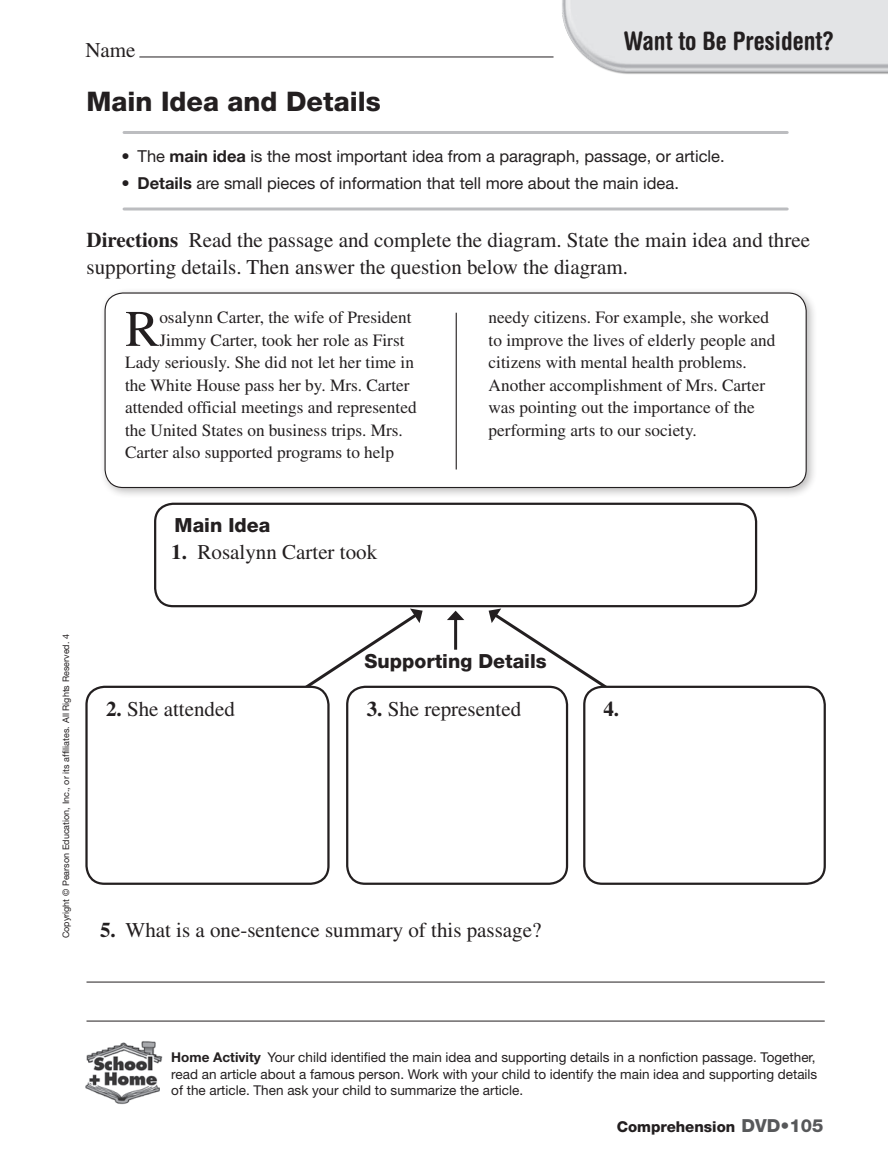
<style>
.page{position:relative;width:888px;height:1173px;background:#fff}
.page>*{position:absolute;margin:0;border:0;box-sizing:border-box;transform-origin:0 0}
.t1{font:51.3px "Times LT Std";color:#231f20}
.t2{font:800 27px "Helvetica Neue LT Std";color:#231f20}
.t3{font:700 condensed 25.5px "Helvetica Rounded LT Std";color:#231f20}
.t4{font:21px/27px "Times LT Std";color:#231f20}
.t5{font:700 21px "Times LT Std";color:#231f20}
.t6{font:800 19.5px "Helvetica Neue LT Std";color:#231f20}
.t7{font:17.25px/22.5px "Times LT Std";color:#231f20}
.t8{font:16.5px "Helvetica Neue LT Std";color:#231f20}
.t9{font:800 15px "Helvetica Neue LT Std";color:#231f20}
.t10{font:13.5px/16.5px "Helvetica Neue LT Std";color:#231f20}
.t11{font:9px "Helvetica Neue LT Std";color:#231f20}
.s1{font-weight:700}
.s2{font-size:18px;color:#57585a}
</style>
<div class="page">
<img style="left:85px;top:1041px;width:78px;height:64px">
<img style="left:550px;top:0;width:338px;height:74px">
<hr style="left:139px;top:57px;width:414px;height:1px;background:#231f20">
<hr style="left:86px;top:981px;width:738px;height:1px;background:#231f20">
<hr style="left:86px;top:1020px;width:738px;height:1px;background:#231f20">
<hr style="left:124px;top:131px;width:663px;height:3px;background:#bcbdc0">
<hr style="left:124px;top:207px;width:663px;height:3px;background:#bcbdc0">
<div style="left:99px;top:287px;width:718px;height:212px;background:#231f20;opacity:.3"></div>
<div style="left:105px;top:293px;width:701px;height:194px;background:#fff;border-radius:18px"></div>
<div style="left:104px;top:292px;width:702px;height:196px;border:1px solid #231f20;border-radius:18px"></div>
<hr style="left:456px;top:313px;width:1px;height:156px;background:#231f20">
<div style="left:346px;top:686px;width:222px;height:199px;border:2px solid #231f20;border-radius:18px"></div>
<div style="left:154px;top:503px;width:603px;height:104px;border:2px solid #231f20;border-radius:18px"></div>
<svg style="left:488px;top:608px;width:212px;height:142px"></svg>
<svg style="left:213px;top:608px;width:209px;height:142px"></svg>
<hr style="left:454px;top:617px;width:3px;height:33px;background:#231f20">
<svg style="left:447px;top:611px;width:17px;height:9px"></svg>
<div style="left:584px;top:687px;width:240px;height:197px;background:#fff;border-radius:18px"></div>
<div style="left:583px;top:686px;width:243px;height:199px;border:2px solid #231f20;border-radius:18px"></div>
<div style="left:86px;top:687px;width:242px;height:197px;background:#fff;border-radius:18px"></div>
<div style="left:85px;top:686px;width:244px;height:199px;border:2px solid #231f20;border-radius:18px"></div>
<p class="t4" style="left:85px;top:36px;width:52px">Name</p>
<p class="t3" style="left:624px;top:26px;width:212px">Want to Be President?</p>
<p class="t2" style="left:86px;top:86px;width:296px">Main Idea and Details</p>
<p class="t8" style="left:121px;top:147px;width:605px">• The <span class="s1">main idea</span> is the most important idea from a paragraph, passage, or article.</p>
<p class="t8" style="left:121px;top:174px;width:559px">• <span class="s1">Details</span> are small pieces of information that tell more about the main idea.</p>
<p class="t4" style="left:86px;top:226px;width:725px"><span class="s1">Directions</span> Read the passage and complete the diagram. State the main idea and three supporting details. Then answer the question below the diagram.</p>
<p class="t1" style="left:125px;top:300px;width:36px">R</p>
<p class="t7" style="left:159px;top:306px;width:254px">osalynn Carter, the wife of President</p>
<p class="t7" style="left:488px;top:306px;width:288px">needy citizens. For example, she worked to improve the lives of elderly people and citizens with mental health problems.<br>Another accomplishment of Mrs. Carter was pointing out the importance of the performing arts to our society.</p>
<p class="t7" style="left:159px;top:329px;width:247px">Jimmy Carter, took her role as First</p>
<p class="t7" style="left:125px;top:351px;width:290px">Lady seriously. She did not let her time in</p>
<p class="t7" style="left:125px;top:374px;width:286px">the White House pass her by. Mrs. Carter</p>
<p class="t7" style="left:125px;top:396px;width:293px">attended official meetings and represented</p>
<p class="t7" style="left:125px;top:419px;width:279px">the United States on business trips. Mrs.</p>
<p class="t7" style="left:125px;top:441px;width:270px">Carter also supported programs to help</p>
<p class="t6" style="left:175px;top:514px;width:97px">Main Idea</p>
<p class="t4" style="left:171px;top:539px;width:207px"><span class="s1">1.</span> Rosalynn Carter took</p>
<p class="t11" style="left:61px;top:938px;width:306px;rotate:-90deg">Copyright © Pearson Education, Inc., or its affiliates. All Rights Reserved. 4</p>
<p class="t6" style="left:364px;top:649px;width:184px">Supporting Details</p>
<p class="t4" style="left:367px;top:695px;width:156px"><span class="s1">3.</span> She represented</p>
<p class="t4" style="left:106px;top:695px;width:130px"><span class="s1">2.</span> She attended</p>
<p class="t5" style="left:603px;top:696px;width:17px">4.</p>
<p class="t4" style="left:100px;top:916px;width:443px"><span class="s1">5.</span> What is a one-sentence summary of this passage?</p>
<p class="t10" style="left:171px;top:1049px;width:647px"><span class="s1">Home Activity</span> Your child identified the main idea and supporting details in a nonfiction passage. Together, read an article about a famous person. Work with your child to identify the main idea and supporting details of the article. Then ask your child to summarize the article.</p>
<p class="t9" style="left:616px;top:1118px;width:208px">Comprehension <span class="s2">DVD•105</span></p>
</div>
